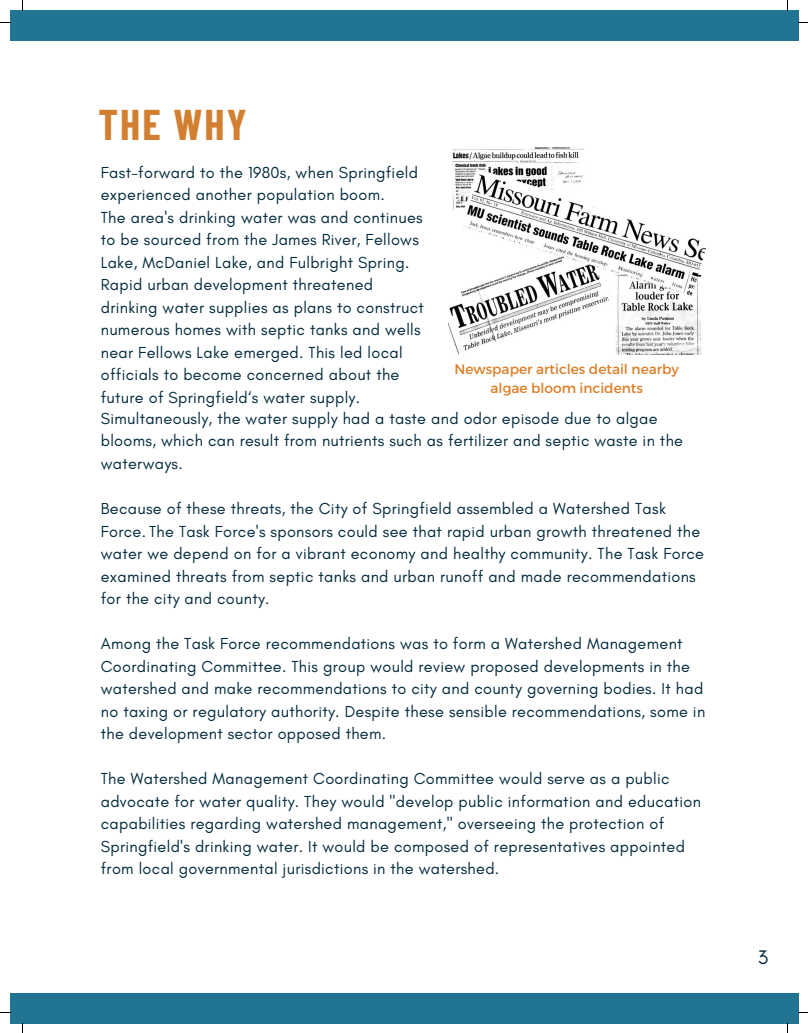
<style>
.page{position:relative;width:808px;height:1033px;background:#fff}
.page>*{position:absolute;margin:0;border:0;box-sizing:border-box;transform-origin:0 0}
.t1{font:700 42px "Barlow Condensed";letter-spacing:.05em;color:#d37f31}
.t2{font:20px "Glacial Indifference";color:#022a3d}
.t3{font:16.25px/22.5px "Glacial Indifference";letter-spacing:.02em;color:#022a3d}
.t4{font:13.75px/18.8px "Montserrat";color:#db7e27;text-align:center}
</style>
<div class="page">
<div style="left:10px;top:10px;width:788px;height:31px;background:#217492"></div>
<div style="left:10px;top:993px;width:788px;height:30px;background:#217492"></div>
<img style="left:448px;top:148px;width:257px;height:206px">
<p class="t1" style="left:98px;top:98px;width:150px">THE WHY</p>
<h1 class="t3" style="left:101px;top:161px;width:325px">Fast-forward to the 1980s, when Springfield experienced another population boom.<br>The area's drinking water was and continues to be sourced from the James River, Fellows Lake, McDaniel Lake, and Fulbright Spring.<br>Rapid urban development threatened drinking water supplies as plans to construct numerous homes with septic tanks and wells near Fellows Lake emerged. This led local officials to become concerned about the future of Springfield‘s water supply.</h1>
<p class="t4" style="left:454px;top:359px;width:226px">Newspaper articles detail nearby algae bloom incidents</p>
<p class="t3" style="left:101px;top:407px;width:584px">Simultaneously, the water supply had a taste and odor episode due to algae blooms, which can result from nutrients such as fertilizer and septic waste in the waterways.</p>
<h2 class="t3" style="left:101px;top:497px;width:604px">Because of these threats, the City of Springfield assembled a Watershed Task Force. The Task Force's sponsors could see that rapid urban growth threatened the water we depend on for a vibrant economy and healthy community. The Task Force examined threats from septic tanks and urban runoff and made recommendations for the city and county.</h2>
<h2 class="t3" style="left:101px;top:632px;width:606px">Among the Task Force recommendations was to form a Watershed Management Coordinating Committee. This group would review proposed developments in the watershed and make recommendations to city and county governing bodies. It had no taxing or regulatory authority. Despite these sensible recommendations, some in the development sector opposed them.</h2>
<h2 class="t3" style="left:101px;top:767px;width:602px">The Watershed Management Coordinating Committee would serve as a public advocate for water quality. They would "develop public information and education capabilities regarding watershed management," overseeing the protection of Springfield's drinking water. It would be composed of representatives appointed from local governmental jurisdictions in the watershed.</h2>
<h2 class="t2" style="left:757px;top:945px;width:12px">3</h2>
</div>
